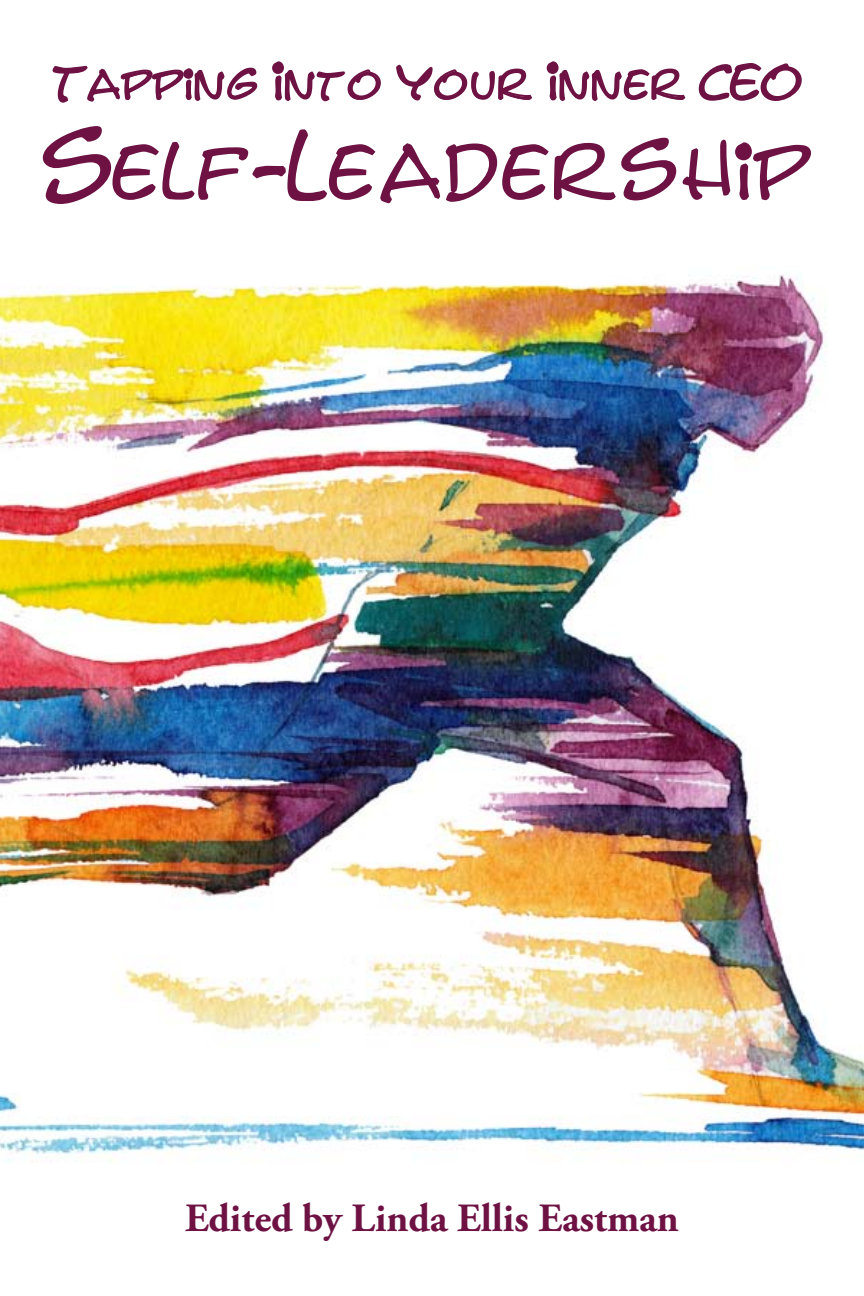
<style>
.page{position:relative;width:864px;height:1296px;background:#fff}
.page>*{position:absolute;margin:0;border:0;box-sizing:border-box;transform-origin:0 0}
.t1{font:90px "Frenetic S Caps S Si";color:#6e1244}
.t2{font:48px "Frenetic S Caps S Si";color:#6e1244}
.t3{font:700 40px "Adobe Garamond Pro";color:#6e1244}
</style>
<div class="page">
<img style="left:0;top:275px;width:864px;height:887px">
<svg style="left:52px;top:65px;width:206px;height:38px"></svg>
<svg style="left:272px;top:61px;width:109px;height:41px"></svg>
<svg style="left:396px;top:64px;width:136px;height:37px"></svg>
<svg style="left:546px;top:61px;width:140px;height:40px"></svg>
<svg style="left:698px;top:63px;width:104px;height:38px"></svg>
<svg style="left:42px;top:126px;width:769px;height:78px"></svg>
<p class="t2" style="left:53px;top:53px;width:750px">Tapping Into Your Inner CEO</p>
<h1 class="t1" style="left:44px;top:113px;width:769px">Self-Leadership</h1>
<p class="t3" style="left:185px;top:1195px;width:495px">Edited by Linda Ellis Eastman</p>
</div>
